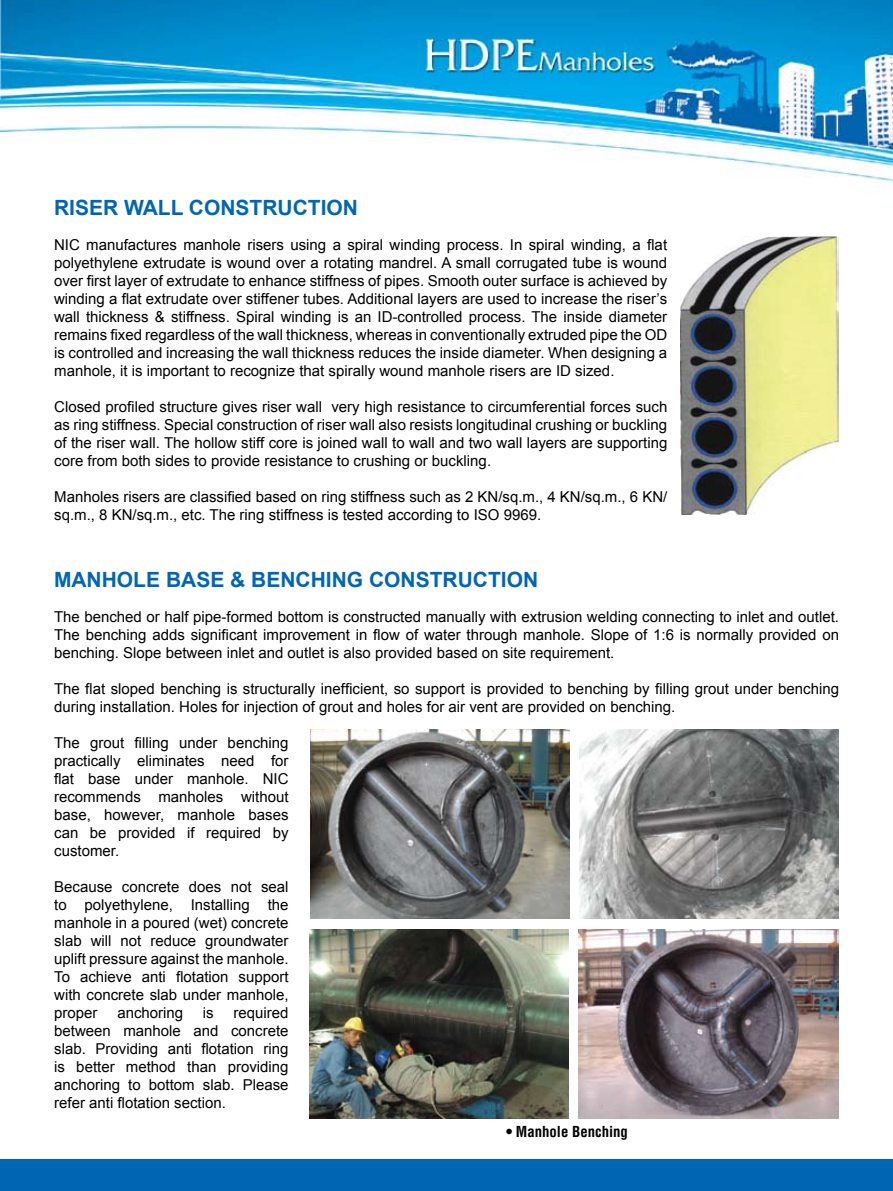
<style>
.page{position:relative;width:893px;height:1191px;background:#fff}
.page>*{position:absolute;margin:0;border:0;box-sizing:border-box;transform-origin:0 0}
.t1{font:700 21px "Arial";color:#0066b3}
.t2{font:15px/18px "Arial";color:#000;text-align:justify}
.t3{font:700 condensed 14.85px "Helvetica";color:#000}
</style>
<div class="page">
<img style="left:0;top:0;width:893px;height:1119px">
<img style="left:681px;top:237px;width:158px;height:277px">
<img style="left:310px;top:930px;width:259px;height:188px">
<img style="left:579px;top:729px;width:260px;height:189px">
<img style="left:579px;top:930px;width:259px;height:188px">
<img style="left:311px;top:729px;width:259px;height:189px">
<div style="left:0;top:1159px;width:893px;height:32px;background:#0066b3"></div>
<h1 class="t1" style="left:54px;top:194px;width:306px">RISER WALL CONSTRUCTION</h1>
<p class="t2" style="left:54px;top:236px;width:615px">NIC manufactures manhole risers using a spiral winding process. In spiral winding, a flat polyethylene extrudate is wound over a rotating mandrel. A small corrugated tube is wound over first layer of extrudate to enhance stiffness of pipes. Smooth outer surface is achieved by winding a flat extrudate over stiffener tubes. Additional layers are used to increase the riser’s wall thickness &amp; stiffness. Spiral winding is an ID-controlled process. The inside diameter remains fixed regardless of the wall thickness, whereas in conventionally extruded pipe the OD is controlled and increasing the wall thickness reduces the inside diameter. When designing a manhole, it is important to recognize that spirally wound manhole risers are ID sized.</p>
<p class="t2" style="left:54px;top:398px;width:615px">Closed profiled structure gives riser wall very high resistance to circumferential forces such as ring stiffness. Special construction of riser wall also resists longitudinal crushing or buckling of the riser wall. The hollow stiff core is joined wall to wall and two wall layers are supporting core from both sides to provide resistance to crushing or buckling.</p>
<p class="t2" style="left:54px;top:488px;width:615px">Manholes risers are classified based on ring stiffness such as 2 KN/sq.m., 4 KN/sq.m., 6 KN/ sq.m., 8 KN/sq.m., etc. The ring stiffness is tested according to ISO 9969.</p>
<h1 class="t1" style="left:54px;top:566px;width:486px">MANHOLE BASE &amp; BENCHING CONSTRUCTION</h1>
<p class="t2" style="left:54px;top:608px;width:786px">The benched or half pipe-formed bottom is constructed manually with extrusion welding connecting to inlet and outlet.<br>The benching adds significant improvement in flow of water through manhole. Slope of 1:6 is normally provided on benching. Slope between inlet and outlet is also provided based on site requirement.</p>
<p class="t2" style="left:54px;top:680px;width:786px">The flat sloped benching is structurally inefficient, so support is provided to benching by filling grout under benching during installation. Holes for injection of grout and holes for air vent are provided on benching.</p>
<p class="t2" style="left:54px;top:734px;width:236px">The grout filling under benching practically eliminates need for flat base under manhole. NIC recommends manholes without base, however, manhole bases can be provided if required by customer.</p>
<p class="t2" style="left:54px;top:878px;width:236px">Because concrete does not seal to polyethylene, Installing the manhole in a poured (wet) concrete slab will not reduce groundwater uplift pressure against the manhole.<br>To achieve anti flotation support with concrete slab under manhole, proper</p>
<p class="t2" style="left:54px;top:1004px;width:236px;text-indent:179px">required between manhole and concrete slab. Providing anti flotation ring is better method than providing anchoring to bottom slab. Please refer anti flotation section.</p>
<p class="t2" style="left:117px;top:1004px;width:67px">anchoring</p>
<p class="t2" style="left:203px;top:1004px;width:12px">is</p>
<p class="t3" style="left:506px;top:1122px;width:123px">• Manhole Benching</p>
</div>
